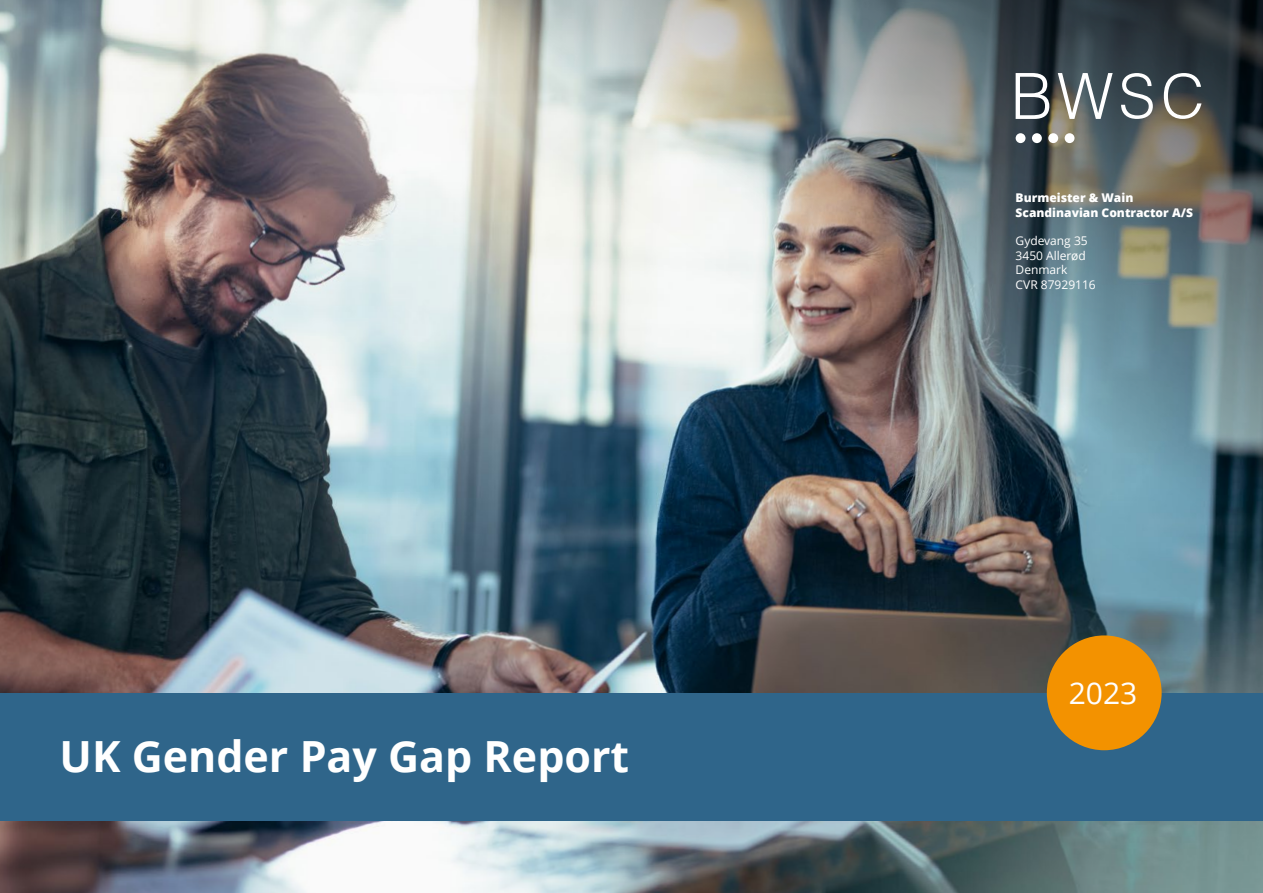
<style>
.page{position:relative;width:1263px;height:893px;background:#fff}
.page>*{position:absolute;margin:0;border:0;box-sizing:border-box;transform-origin:0 0}
.t1{font:700 42.9px "Open Sans";color:#fff}
.t2{font:30px "Open Sans";color:#fff}
.t3{font:800 12px/14.4px "Open Sans";color:#fff}
.t4{font:12px/14.4px "Open Sans";color:#fff}
</style>
<div class="page">
<img style="left:0;top:686px;width:1263px;height:207px">
<img style="left:0;top:0;width:1263px;height:686px">
<svg style="left:1016px;top:73px;width:33px;height:46px"></svg>
<svg style="left:1058px;top:73px;width:55px;height:46px"></svg>
<svg style="left:1121px;top:73px;width:32px;height:46px"></svg>
<svg style="left:1164px;top:73px;width:37px;height:46px"></svg>
<div style="left:1016px;top:133px;width:9px;height:10px;background:#fff;border-radius:50%"></div>
<div style="left:1032px;top:133px;width:10px;height:10px;background:#fff;border-radius:50%"></div>
<div style="left:1048px;top:133px;width:10px;height:10px;background:#fff;border-radius:50%"></div>
<div style="left:1065px;top:133px;width:9px;height:10px;background:#fff;border-radius:50%"></div>
<div style="left:0;top:693px;width:1263px;height:127px;background:#2f658a"></div>
<div style="left:1047px;top:635px;width:114px;height:115px;background:#f39200;border-radius:50%"></div>
<h1 class="t1" style="left:60px;top:726px;width:571px">UK Gender Pay Gap Report</h1>
<p class="t3" style="left:1016px;top:190px;width:179px">Burmeister &amp; Wain<br>Scandinavian Contractor A/S</p>
<p class="t4" style="left:1016px;top:234px;width:82px">Gydevang 35<br>3450 Allerød<br>Denmark<br>CVR 87929116</p>
<h2 class="t2" style="left:1069px;top:673px;width:70px">2023</h2>
</div>
